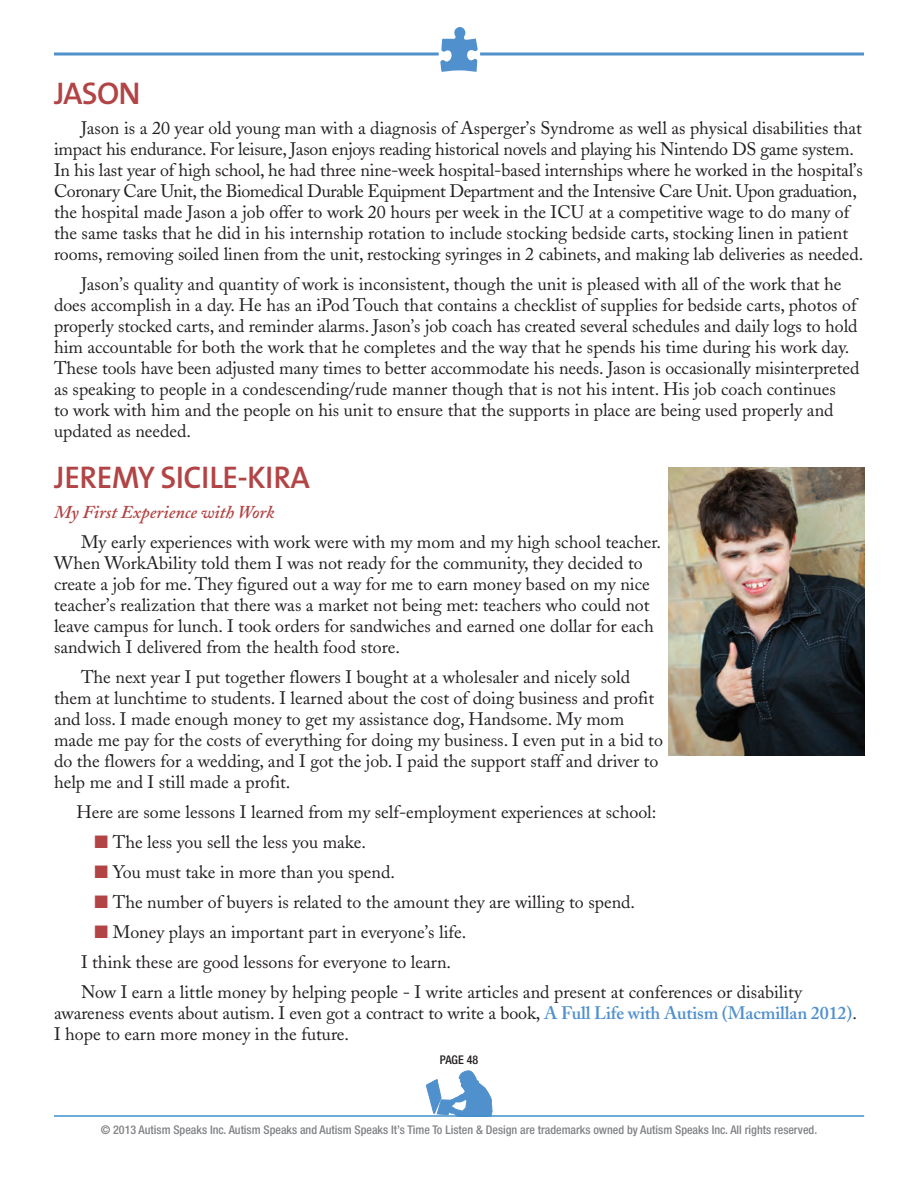
<style>
.page{position:relative;width:918px;height:1188px;background:#fff}
.page>*{position:absolute;margin:0;border:0;box-sizing:border-box;transform-origin:0 0}
.t1{font:600 31.5px "The Sans B6";letter-spacing:-.02em;color:#b24445}
.t2{font:18px/21px "Adobe Caslon";color:#231f20}
.t3{font:italic 600 18px "Adobe Caslon";color:#b24445}
.t4{font:500 condensed 12px "Helvetica Neue";color:#808285}
.t5{font:500 condensed 12px "Helvetica Neue";color:#231f20}
.s1{color:#b24445}
.s2{font-weight:600;color:#5090cc}
</style>
<div class="page">
<svg style="left:440px;top:27px;width:38px;height:45px"></svg>
<svg style="left:54px;top:52px;width:385px;height:4px;background:#7babd8"></svg>
<svg style="left:480px;top:52px;width:384px;height:4px;background:#7babd8"></svg>
<svg style="left:426px;top:1071px;width:66px;height:44px"></svg>
<hr style="left:54px;top:1115px;width:810px;height:2px;background:#3f90cd">
<img style="left:669px;top:468px;width:196px;height:288px">
<h1 class="t1" style="left:54px;top:77px;width:88px">JASON</h1>
<p class="t2" style="left:54px;top:120px;width:811px;text-indent:27px">Jason is a 20 year old young man with a diagnosis of Asperger’s Syndrome as well as physical disabilities that impact his endurance. For leisure, Jason enjoys reading historical novels and playing his Nintendo DS game system.<br>In his last year of high school, he had three nine-week hospital-based internships where he worked in the hospital’s Coronary Care Unit, the Biomedical Durable Equipment Department and the Intensive Care Unit. Upon graduation, the hospital made Jason a job offer to work 20 hours per week in the ICU at a competitive wage to do many of the same tasks that he did in his internship rotation to include stocking bedside carts, stocking linen in patient rooms, removing soiled linen from the unit, restocking syringes in 2 cabinets, and making lab deliveries as needed.</p>
<p class="t2" style="left:54px;top:276px;width:807px;text-indent:27px">Jason’s quality and quantity of work is inconsistent, though the unit is pleased with all of the work that he does accomplish in a day. He has an iPod Touch that contains a checklist of supplies for bedside carts, photos of properly stocked carts, and reminder alarms. Jason’s job coach has created several schedules and daily logs to hold him accountable for both the work that he completes and the way that he spends his time during his work day.<br>These tools have been adjusted many times to better accommodate his needs. Jason is occasionally misinterpreted as speaking to people in a condescending/rude manner though that is not his intent. His job coach continues<br>to work with him and the people on his unit to ensure that the supports in place are being used properly and updated as needed.</p>
<h1 class="t1" style="left:54px;top:461px;width:258px">JEREMY SICILE-KIRA</h1>
<p class="t3" style="left:54px;top:506px;width:222px">My First Experience with Work</p>
<p class="t2" style="left:54px;top:534px;width:609px;text-indent:27px">My early experiences with work were with my mom and my high school teacher.<br>When WorkAbility told them I was not ready for the community, they decided to create a job for me. They figured out a way for me to earn money based on my nice teacher’s realization that there was a market not being met: teachers who could not leave campus for lunch. I took orders for sandwiches and earned one dollar for each sandwich I delivered from the health food store.</p>
<p class="t2" style="left:54px;top:669px;width:611px;text-indent:27px">The next year I put together flowers I bought at a wholesaler and nicely sold them at lunchtime to students. I learned about the cost of doing business and profit and loss. I made enough money to get my assistance dog, Handsome. My mom made me pay for the costs of everything for doing my business. I even put in a bid to do the flowers for a wedding, and I got the job. I paid the support staff and driver to help me and I still made a profit.</p>
<p class="t2" style="left:76px;top:804px;width:581px">Here are some lessons I learned from my self-employment experiences at school:</p>
<p class="t2" style="left:94px;top:834px;width:273px"><span class="s1">■</span> The less you sell the less you make.</p>
<p class="t2" style="left:94px;top:864px;width:302px"><span class="s1">■</span> You must take in more than you spend.</p>
<p class="t2" style="left:94px;top:894px;width:542px"><span class="s1">■</span> The number of buyers is related to the amount they are willing to spend.</p>
<p class="t2" style="left:81px;top:919px;width:723px;line-height:30px;text-indent:14px"><span class="s1">■</span> Money plays an important part in everyone’s life.<br>I think these are good lessons for everyone to learn.<br>Now I earn a little money by helping people - I write articles and present at conferences or disability</p>
<p class="t2" style="left:54px;top:1005px;width:805px">awareness events about autism. I even got a contract to write a book, <span class="s2">A Full Life with Autism (Macmillan 2012)</span>.<br>I hope to earn more money in the future.</p>
<p class="t5" style="left:440px;top:1055px;width:40px">PAGE 48</p>
<p class="t4" style="left:101px;top:1125px;width:718px">© 2013 Autism Speaks Inc. Autism Speaks and Autism Speaks It’s Time To Listen &amp; Design are trademarks owned by Autism Speaks Inc. All rights reserved.</p>
</div>
